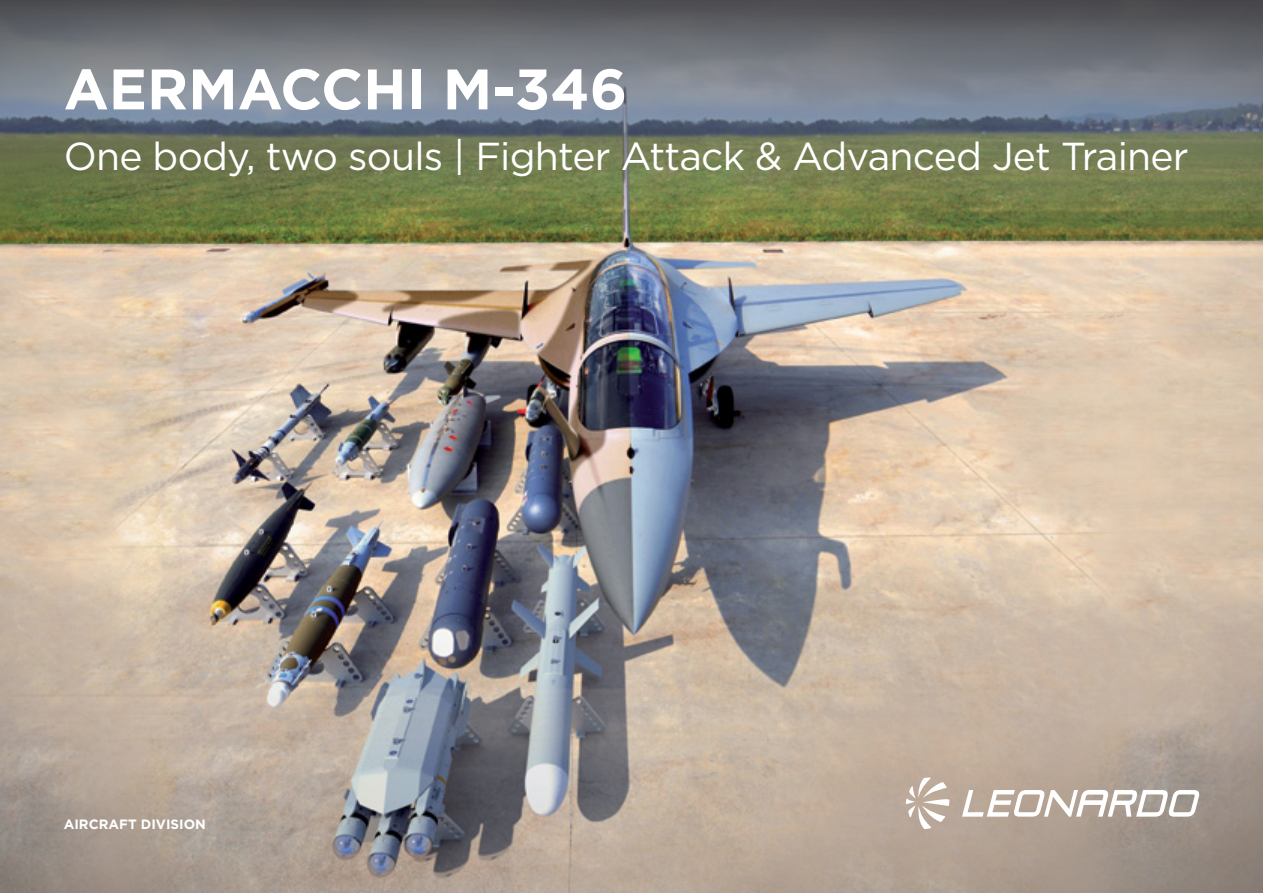
<style>
.page{position:relative;width:1263px;height:893px;background:#fff}
.page>*{position:absolute;margin:0;border:0;box-sizing:border-box;transform-origin:0 0}
.t1{font:700 57px "Gotham";color:#fff}
.t2{font:39px "Gotham";letter-spacing:-.02em;color:#fff}
.t3{font:700 13.5px "Gotham";color:#fff}
</style>
<div class="page">
<img style="left:0;top:480px;width:1263px;height:413px">
<img style="left:0;top:0;width:1263px;height:480px">
<svg style="left:962px;top:790px;width:237px;height:27px"></svg>
<svg style="left:906px;top:777px;width:43px;height:52px"></svg>
<h1 class="t1" style="left:64px;top:51px;width:565px">AERMACCHI M-346</h1>
<p class="t2" style="left:64px;top:132px;width:1126px">One body, two souls | Fighter Attack &amp; Advanced Jet Trainer</p>
<p class="t3" style="left:64px;top:815px;width:144px">AIRCRAFT DIVISION</p>
</div>
